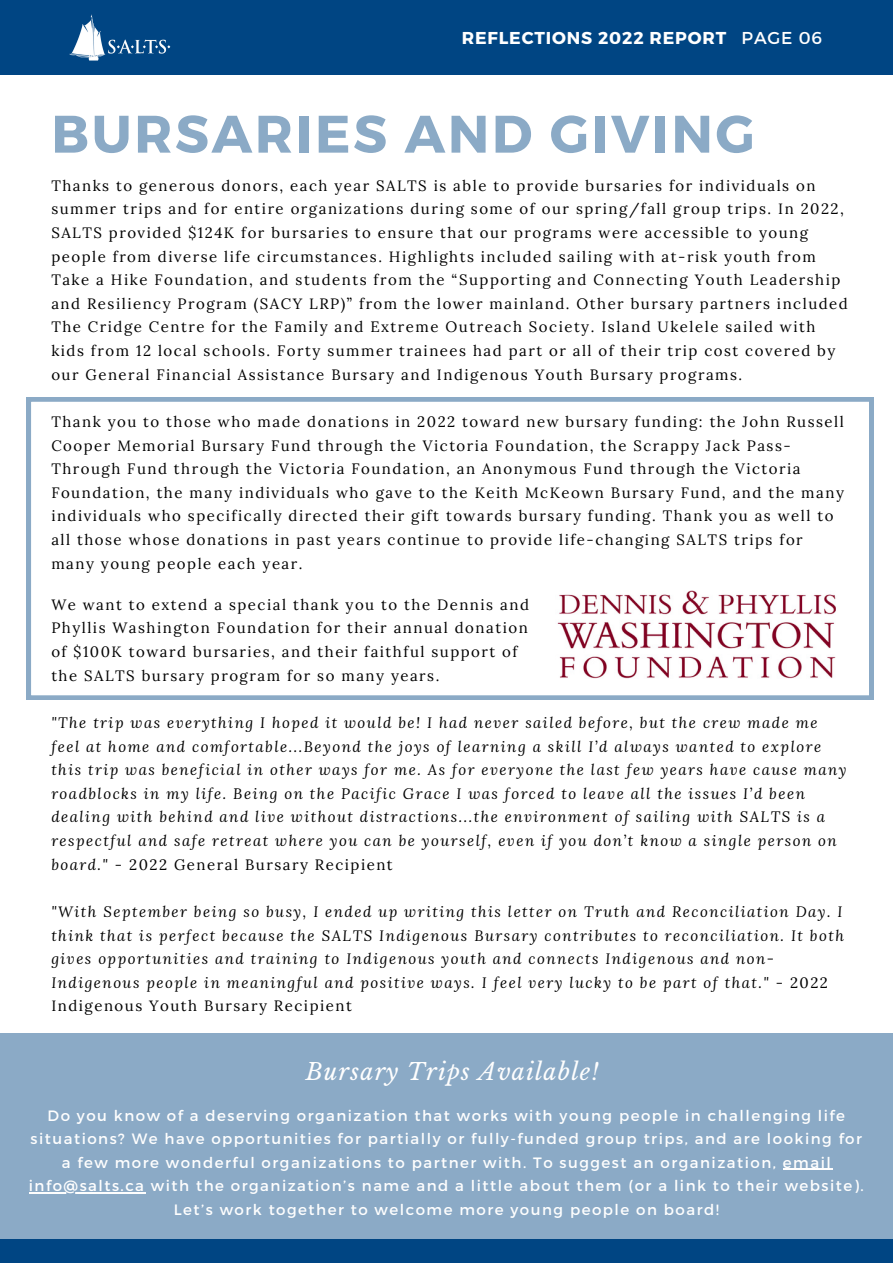
<style>
.page{position:relative;width:893px;height:1264px;background:#fff}
.page>*{position:absolute;margin:0;border:0;box-sizing:border-box;transform-origin:0 0}
.t1{font:700 52.65px "Montserrat";letter-spacing:.05em;color:#8baac6}
.t2{font:italic 23.1px "Libre Baskerville";letter-spacing:.05em;color:#fefefe}
.t3{font:700 17.25px "Montserrat";letter-spacing:.05em;color:#fff}
.t4{font:15px/23.5px "Lora";letter-spacing:.1em;color:#000}
.t5{font:italic 15px/23.5px "Lora";letter-spacing:.1em;color:#000}
.t6{font:15px/23.5px "Montserrat";letter-spacing:.1em;color:#fefefe;text-align:center}
.s1{font-weight:400}
.s2{font-style:normal}
</style>
<div class="page">
<svg style="left:27px;top:397px;width:846px;height:302px"></svg>
<div style="left:0;top:0;width:892px;height:74px;background:#004583"></div>
<img style="left:69px;top:14px;width:102px;height:47px">
<div style="left:0;top:1033px;width:892px;height:206px;background:#8baac6"></div>
<div style="left:0;top:1239px;width:892px;height:23px;background:#004583"></div>
<img style="left:555px;top:590px;width:283px;height:89px">
<hr style="left:782px;top:1168px;width:50px;height:1px;background:#fefefe">
<hr style="left:29px;top:1192px;width:117px;height:1px;background:#fefefe">
<p class="t3" style="left:461px;top:27px;width:362px">REFLECTIONS 2022 REPORT <span class="s1">PAGE 06</span></p>
<h1 class="t1" style="left:51px;top:100px;width:704px">BURSARIES AND GIVING</h1>
<p class="t4" style="left:51px;top:173px;width:798px">Thanks to generous donors, each year SALTS is able to provide bursaries for individuals on summer trips and for entire organizations during some of our spring/fall group trips. In 2022, SALTS provided $124K for bursaries to ensure that our programs were accessible to young people from diverse life circumstances. Highlights included sailing with at-risk youth from Take a Hike Foundation, and students from the “Supporting and Connecting Youth Leadership and Resiliency Program (SACY LRP)” from the lower mainland. Other bursary partners included The Cridge Centre for the Family and Extreme Outreach Society. Island Ukelele sailed with kids from 12 local schools. Forty summer trainees had part or all of their trip cost covered by our General Financial Assistance Bursary and Indigenous Youth Bursary programs.</p>
<p class="t4" style="left:51px;top:409px;width:794px">Thank you to those who made donations in 2022 toward new bursary funding: the John Russell Cooper Memorial Bursary Fund through the Victoria Foundation, the Scrappy Jack Pass-Through Fund through the Victoria Foundation, an Anonymous Fund through the Victoria Foundation, the many individuals who gave to the Keith McKeown Bursary Fund, and the many individuals who specifically directed their gift towards bursary funding. Thank you as well to all those whose donations in past years continue to provide life-changing SALTS trips for many young people each year.</p>
<p class="t4" style="left:51px;top:592px;width:479px">We want to extend a special thank you to the Dennis and Phyllis Washington Foundation for their annual donation of $100K toward bursaries, and their faithful support of the SALTS bursary program for so many years.</p>
<p class="t5" style="left:51px;top:710px;width:796px">"The trip was everything I hoped it would be! I had never sailed before, but the crew made me feel at home and comfortable...Beyond the joys of learning a skill I’d always wanted to explore this trip was beneficial in other ways for me. As for everyone the last few years have cause many roadblocks in my life. Being on the Pacific Grace I was forced to leave all the issues I’d been dealing with behind and live without distractions...the environment of sailing with SALTS is a respectful and safe retreat where you can be yourself, even if you don’t know a single person on board." <span class="s2">- 2022 General Bursary Recipient</span></p>
<p class="t5" style="left:51px;top:899px;width:794px">"With September being so busy, I ended up writing this letter on Truth and Reconciliation Day. I think that is perfect because the SALTS Indigenous Bursary contributes to reconciliation. It both gives opportunities and training to Indigenous youth and connects Indigenous and non-Indigenous people in meaningful and positive ways. I feel very lucky to be part of that." <span class="s2">- 2022<br>Indigenous Youth Bursary Recipient</span></p>
<h2 class="t2" style="left:305px;top:1057px;width:294px">Bursary Trips Available!</h2>
<p class="t6" style="left:29px;top:1102px;width:836px">Do you know of a deserving organization that works with young people in challenging life situations? We have opportunities for partially or fully-funded group trips, and are looking for a few more wonderful organizations to partner with. To suggest an organization, email info@salts.ca with the organization’s name and a little about them (or a link to their website).<br>Let’s work together to welcome more young people on board!</p>
</div>
